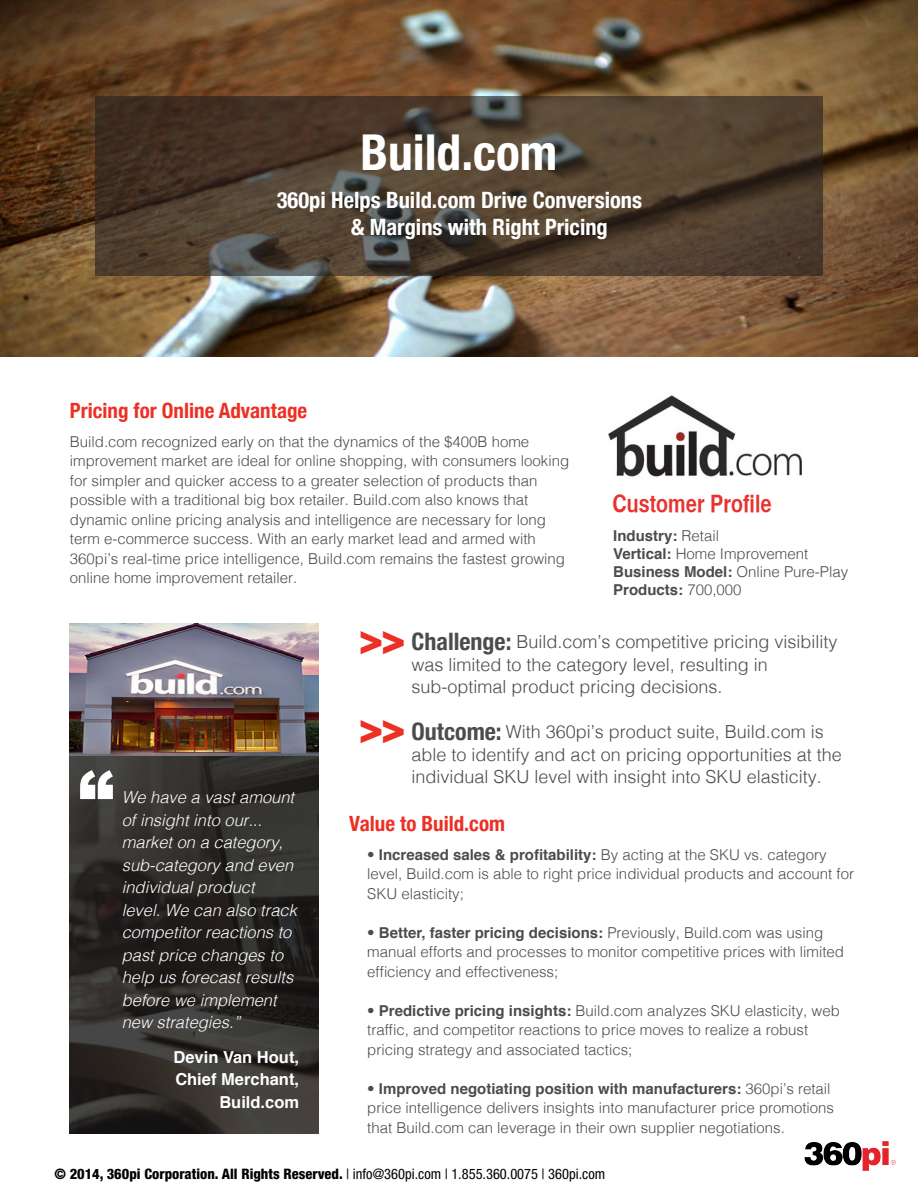
<style>
.page{position:relative;width:918px;height:1188px;background:#fff}
.page>*{position:absolute;margin:0;border:0;box-sizing:border-box;transform-origin:0 0}
.t1{font:900 72.6px "Arial";color:#fff}
.t2{font:700 condensed 49.5px "Helvetica Neue";color:#fff}
.t3{font:900 37.95px "Arial";color:#ed3024}
.t4{font:24px "Helvetica CY Bold";color:#e63430}
.t5{font:700 condensed 22.5px/27px "Helvetica Neue";color:#fff}
.t6{font:700 condensed 21px "Helvetica Neue";color:#ed3024}
.t7{font:300 18px/22.5px "Helvetica";color:#4b4c4d}
.t8{font:italic 300 16.5px/22.5px "Helvetica";color:#fff}
.t9{font:700 16.5px/22.5px "Helvetica";color:#fff}
.t10{font:300 15px/19.5px "Helvetica";color:#4b4c4d}
.t11{font:700 15px "Helvetica";color:#4b4c4d}
.t12{font:800 condensed 14.4px "Helvetica Neue";color:#000}
.s1{font-weight:700}
.s2{font-weight:300}
.s3{font-family:"Helvetica Neue";font-weight:700;font-stretch:condensed;font-size:24px}
.s4{font-weight:400}
</style>
<div class="page">
<img style="left:70px;top:624px;width:249px;height:132px">
<img style="left:0;top:0;width:918px;height:356px">
<svg style="left:95px;top:96px;width:728px;height:179px;background:#4d3e30"></svg>
<img style="left:70px;top:756px;width:249px;height:378px">
<img style="left:609px;top:395px;width:193px;height:82px">
<img style="left:804px;top:1141px;width:92px;height:30px">
<p class="t2" style="left:361px;top:111px;width:198px">Build.com</p>
<p class="t5" style="left:351px;top:185px;width:293px;text-indent:-74px">360pi Helps Build.com Drive Conversions &amp; Margins with Right Pricing</p>
<p class="t6" style="left:70px;top:393px;width:239px">Pricing for Online Advantage</p>
<p class="t10" style="left:70px;top:431px;width:501px">Build.com recognized early on that the dynamics of the $400B home improvement market are ideal for online shopping, with consumers looking for simpler and quicker access to a greater selection of products than possible with a traditional big box retailer. Build.com also knows that dynamic online pricing analysis and intelligence are necessary for long term e-commerce success. With an early market lead and armed with 360pi’s real-time price intelligence, Build.com remains the fastest growing online home improvement retailer.</p>
<p class="t4" style="left:613px;top:489px;width:161px">Customer Profile</p>
<p class="t10" style="left:613px;top:525px;width:237px;line-height:18px"><span class="s1">Industry:</span> Retail<br><span class="s1">Vertical:</span> Home Improvement<br><span class="s1">Business Model:</span> Online Pure-Play</p>
<p class="t11" style="left:613px;top:577px;width:130px">Products: <span class="s2">700,000</span></p>
<p class="t1" style="left:78px;top:744px;width:37px">“</p>
<p class="t8" style="left:122px;top:785px;width:177px">We have a vast amount of insight into our... market on a category, sub-category and even individual product level. We can also track competitor reactions to past price changes to help us forecast results before we implement new strategies.”</p>
<p class="t9" style="left:173px;top:1046px;width:127px">Devin Van Hout,<br>Chief Merchant,</p>
<p class="t9" style="left:219px;top:1091px;width:81px">Build.com</p>
<p class="t3" style="left:359px;top:615px;width:48px">&gt;&gt;</p>
<p class="t3" style="left:359px;top:704px;width:48px">&gt;&gt;</p>
<p class="t7" style="left:412px;top:629px;width:427px"><span class="s3">Challenge:</span> Build.com’s competitive pricing visibility was limited to the category level, resulting in sub-optimal product pricing decisions.</p>
<p class="t7" style="left:412px;top:719px;width:432px"><span class="s3">Outcome:</span> With 360pi’s product suite, Build.com is able to identify and act on pricing opportunities at the individual SKU level with insight into SKU elasticity.</p>
<p class="t6" style="left:349px;top:806px;width:157px">Value to Build.com</p>
<p class="t10" style="left:367px;top:844px;width:488px">• <span class="s1">Increased sales &amp; profitability:</span> By acting at the SKU vs. category level, Build.com is able to right price individual products and account for<br>SKU elasticity;</p>
<p class="t10" style="left:367px;top:922px;width:478px">• <span class="s1">Better, faster pricing decisions:</span> Previously, Build.com was using manual efforts and processes to monitor competitive prices with limited efficiency and effectiveness;</p>
<p class="t10" style="left:367px;top:1000px;width:474px">• <span class="s1">Predictive pricing insights:</span> Build.com analyzes SKU elasticity, web traffic, and competitor reactions to price moves to realize a robust pricing strategy and associated tactics;</p>
<p class="t10" style="left:367px;top:1078px;width:468px">• <span class="s1">Improved negotiating position with manufacturers:</span> 360pi’s retail price intelligence delivers insights into manufacturer price promotions that Build.com can leverage in their own supplier negotiations.</p>
<p class="t12" style="left:54px;top:1165px;width:552px">© 2014, 360pi Corporation. All Rights Reserved. <span class="s4">| info@360pi.com | 1.855.360.0075 | 360pi.com</span></p>
</div>
